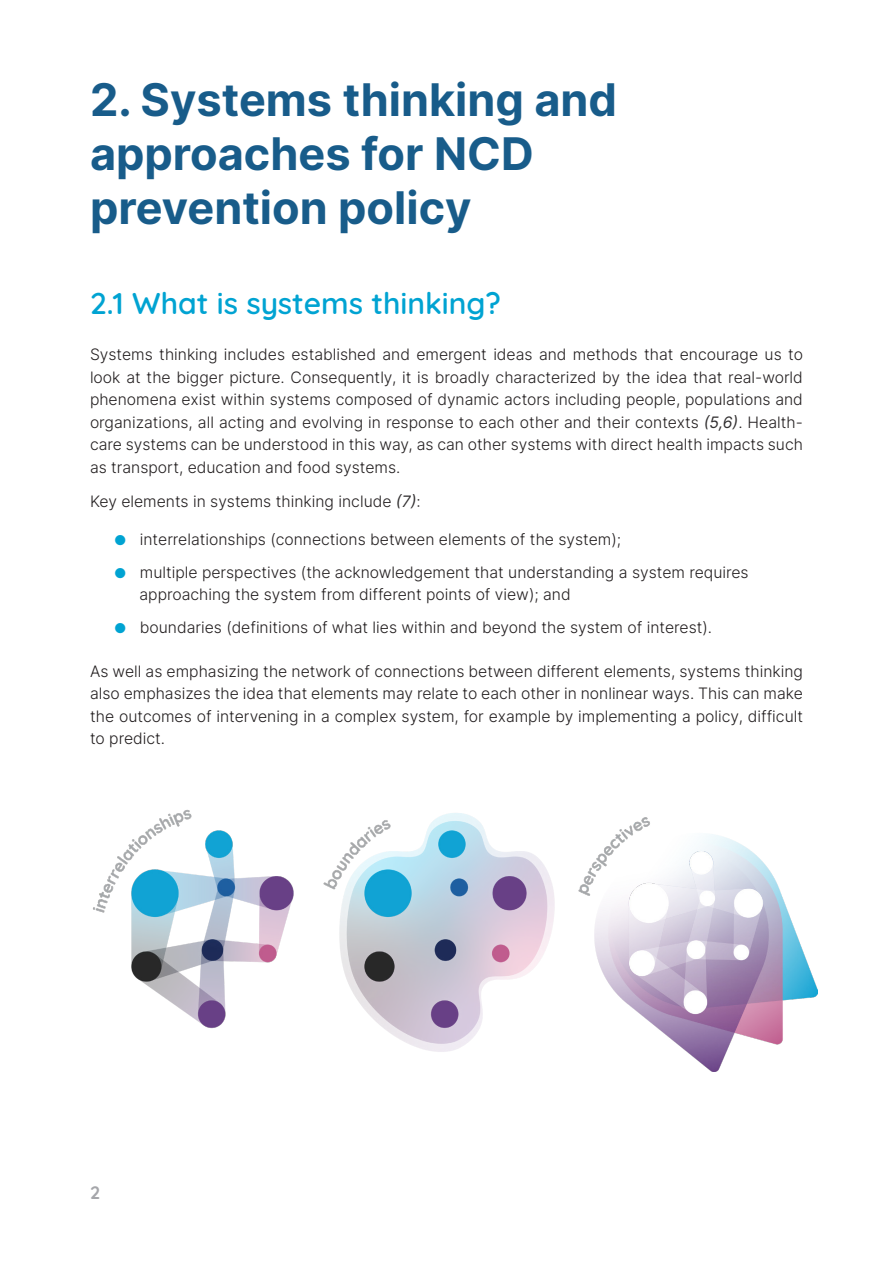
<style>
.page{position:relative;width:893px;height:1263px;background:#fff}
.page>*{position:absolute;margin:0;border:0;box-sizing:border-box;transform-origin:0 0}
.t1{font:45px/54px "Inter";color:#185c8a}
.t2{font:300 30px "Quicksand";color:#00a3d2}
.t3{font:300 18px "Quicksand";color:#a5a6aa}
.t4{font:15.75px/22.5px "Inter";color:#231f20;text-align:justify}
.s1{color:#312f30}
.s2{font-size:13.5px;color:#00a3d2}
</style>
<div class="page">
<img style="left:93px;top:809px;width:725px;height:262px">
<p class="t1" style="left:90px;top:71px;width:528px">2. Systems thinking and approaches for NCD prevention policy</p>
<p class="t2" style="left:90px;top:280px;width:412px">2.1 What is systems thinking?</p>
<p class="t4" style="left:90px;top:343px;width:714px">Systems thinking includes established and emergent ideas and methods that encourage us to look at the bigger picture. Consequently, it is broadly characterized by the idea that real-world phenomena exist within systems composed of dynamic actors including people, populations and organizations, all acting and evolving in response to each other and their contexts <span class="s1">(5,6)</span>. Health&shy;care systems can be understood in this way, as can other systems with direct health impacts such as transport, education and food systems.</p>
<p class="t4" style="left:90px;top:490px;width:332px">Key elements in systems thinking include <span class="s1">(7)</span>:</p>
<p class="t4" style="left:114px;top:527px;width:509px"><span class="s2">●</span> interrelationships (connections between elements of the system);</p>
<p class="t4" style="left:140px;top:560px;width:611px;text-indent:-26px"><span class="s2">●</span> multiple perspectives (the acknowledgement that understanding a system requires approaching the system from different points of view); and</p>
<p class="t4" style="left:114px;top:616px;width:600px"><span class="s2">●</span> boundaries (definitions of what lies within and beyond the system of interest).</p>
<p class="t4" style="left:90px;top:659px;width:715px">As well as emphasizing the network of connections between different elements, systems thinking also emphasizes the idea that elements may relate to each other in nonlinear ways. This can make the outcomes of intervening in a complex system, for example by implementing a policy, difficult to predict.</p>
<p class="t3" style="left:90px;top:1178px;width:12px">2</p>
</div>
